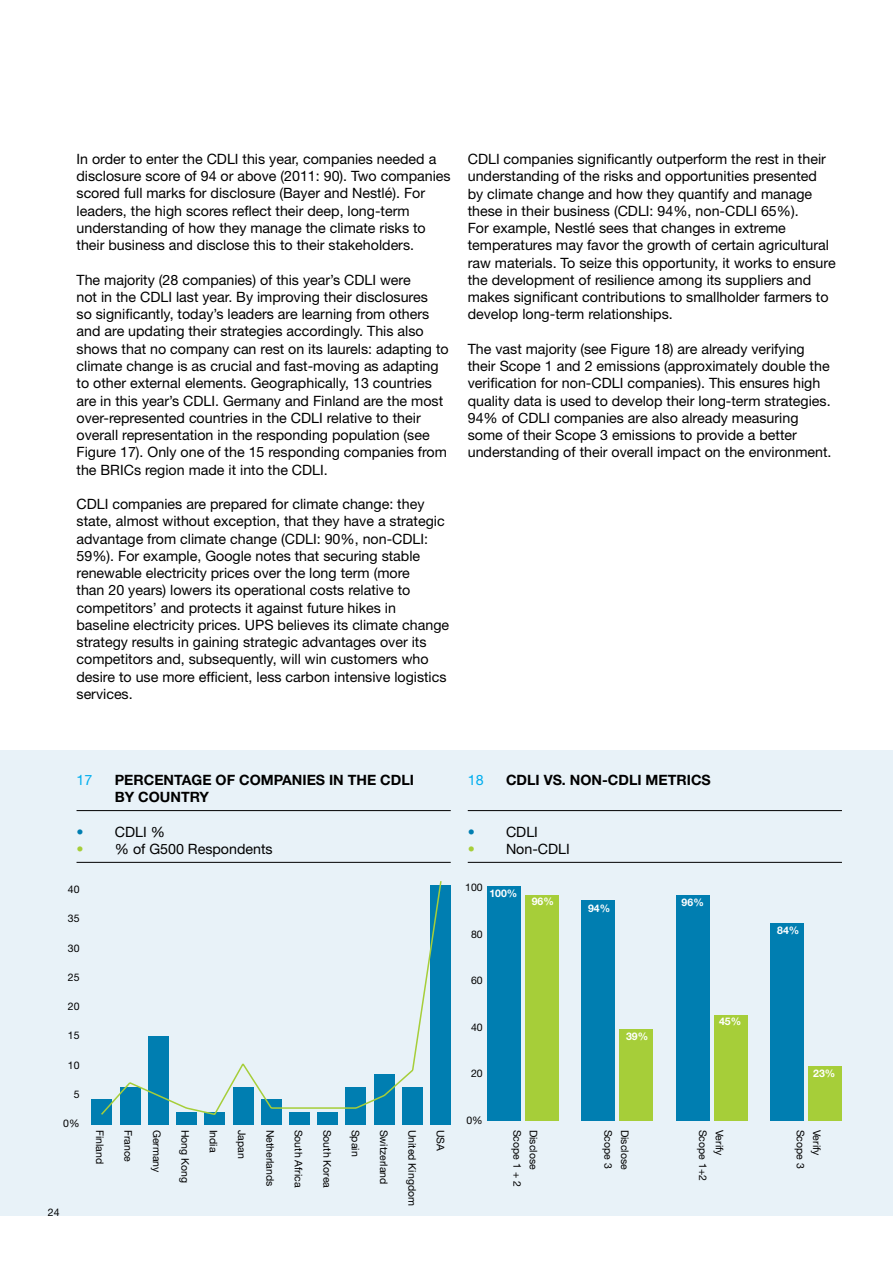
<style>
.page{position:relative;width:893px;height:1263px;background:#fff}
.page>*{position:absolute;margin:0;border:0;box-sizing:border-box;transform-origin:0 0}
.t1{font:14.25px/17.2px "Helvetica Neue LT Std";color:#000}
.t2{font:700 14.25px "Helvetica Neue LT Std";color:#000}
.t3{font:14.25px "Helvetica Neue LT Std";color:#00aeef}
.t4{font:10.5px "Helvetica Neue LT Std";color:#000}
.t5{font:700 10.5px "Helvetica Neue LT Std";color:#fff}
.s1{color:#007eb1}
.s2{color:#a6ce39}
</style>
<div class="page">
<div style="left:0;top:750px;width:893px;height:466px;background:#e8f2f8"></div>
<hr style="left:77px;top:810px;width:374px;height:1px;background:#000">
<hr style="left:77px;top:862px;width:374px;height:1px;background:#000">
<hr style="left:468px;top:810px;width:374px;height:1px;background:#000">
<hr style="left:468px;top:862px;width:374px;height:1px;background:#000">
<div style="left:92px;top:1100px;width:20px;height:25px;background:#007eb1"></div>
<div style="left:120px;top:1087px;width:20px;height:38px;background:#007eb1"></div>
<div style="left:148px;top:1037px;width:21px;height:88px;background:#007eb1"></div>
<div style="left:176px;top:1112px;width:21px;height:13px;background:#007eb1"></div>
<div style="left:205px;top:1112px;width:20px;height:13px;background:#007eb1"></div>
<div style="left:233px;top:1087px;width:20px;height:38px;background:#007eb1"></div>
<div style="left:261px;top:1100px;width:20px;height:25px;background:#007eb1"></div>
<div style="left:289px;top:1112px;width:21px;height:13px;background:#007eb1"></div>
<div style="left:318px;top:1112px;width:20px;height:13px;background:#007eb1"></div>
<div style="left:346px;top:1087px;width:20px;height:38px;background:#007eb1"></div>
<div style="left:374px;top:1075px;width:20px;height:50px;background:#007eb1"></div>
<div style="left:402px;top:1087px;width:20px;height:38px;background:#007eb1"></div>
<div style="left:430px;top:885px;width:21px;height:240px;background:#007eb1"></div>
<svg style="left:99px;top:881px;width:343px;height:235px"></svg>
<div style="left:525px;top:895px;width:34px;height:225px;background:#a6ce39"></div>
<div style="left:619px;top:1029px;width:34px;height:91px;background:#a6ce39"></div>
<div style="left:713px;top:1015px;width:34px;height:105px;background:#a6ce39"></div>
<div style="left:808px;top:1066px;width:34px;height:54px;background:#a6ce39"></div>
<div style="left:487px;top:885px;width:34px;height:235px;background:#007eb1"></div>
<div style="left:581px;top:900px;width:34px;height:220px;background:#007eb1"></div>
<div style="left:676px;top:895px;width:34px;height:225px;background:#007eb1"></div>
<div style="left:770px;top:923px;width:34px;height:197px;background:#007eb1"></div>
<p class="t1" style="left:77px;top:150px;width:376px">In order to enter the CDLI this year, companies needed a disclosure score of 94 or above (2011: 90). Two companies scored full marks for disclosure (Bayer and Nestlé). For leaders, the high scores reflect their deep, long-term understanding of how they manage the climate risks to their business and disclose this to their stakeholders.</p>
<p class="t1" style="left:77px;top:271px;width:374px">The majority (28 companies) of this year’s CDLI were<br>not in the CDLI last year. By improving their disclosures<br>so significantly, today’s leaders are learning from others and are updating their strategies accordingly. This also shows that no company can rest on its laurels: adapting to climate change is as crucial and fast-moving as adapting to other external elements. Geographically, 13 countries are in this year’s CDLI. Germany and Finland are the most over-represented countries in the CDLI relative to their overall representation in the responding population (see Figure 17). Only one of the 15 responding companies from the BRICs region made it into the CDLI.</p>
<p class="t1" style="left:77px;top:495px;width:374px">CDLI companies are prepared for climate change: they state, almost without exception, that they have a strategic advantage from climate change (CDLI: 90%, non-CDLI:<br>59%). For example, Google notes that securing stable renewable electricity prices over the long term (more<br>than 20 years) lowers its operational costs relative to competitors’ and protects it against future hikes in baseline electricity prices. UPS believes its climate change strategy results in gaining strategic advantages over its competitors and, subsequently, will win customers who desire to use more efficient, less carbon intensive logistics services.</p>
<p class="t1" style="left:468px;top:150px;width:369px">CDLI companies significantly outperform the rest in their understanding of the risks and opportunities presented by climate change and how they quantify and manage these in their business (CDLI: 94%, non-CDLI 65%).<br>For example, Nestlé sees that changes in extreme temperatures may favor the growth of certain agricultural raw materials. To seize this opportunity, it works to ensure the development of resilience among its suppliers and makes significant contributions to smallholder farmers to develop long-term relationships.</p>
<p class="t1" style="left:468px;top:340px;width:365px">The vast majority (see Figure 18) are already verifying their Scope 1 and 2 emissions (approximately double the verification for non-CDLI companies). This ensures high quality data is used to develop their long-term strategies.<br>94% of CDLI companies are also already measuring some of their Scope 3 emissions to provide a better understanding of their overall impact on the environment.</p>
<p class="t3" style="left:77px;top:771px;width:17px">17</p>
<p class="t2" style="left:115px;top:771px;width:21px">PERCENTAGE</p>
<p class="t2" style="left:216px;top:771px;width:34px">OF COMPANIES</p>
<p class="t2" style="left:329px;top:771px;width:29px">IN THE</p>
<p class="t2" style="left:380px;top:771px;width:35px">CDLI</p>
<p class="t2" style="left:77px;top:788px;width:25px">B</p>
<p class="t2" style="left:125px;top:788px;width:25px">Y COUNTR</p>
<p class="t2" style="left:200px;top:788px;width:11px">Y</p>
<p class="t1" style="left:77px;top:823px;width:90px"><span class="s1">•</span> CDLI %</p>
<p class="t1" style="left:77px;top:840px;width:198px"><span class="s2">•</span> % of G500 Respondents</p>
<p class="t4" style="left:68px;top:883px;width:13px">40</p>
<p class="t4" style="left:68px;top:912px;width:13px">35</p>
<p class="t4" style="left:68px;top:941px;width:13px">30</p>
<p class="t4" style="left:68px;top:971px;width:13px">25</p>
<p class="t4" style="left:68px;top:1000px;width:13px">20</p>
<p class="t4" style="left:68px;top:1029px;width:13px">15</p>
<p class="t4" style="left:68px;top:1058px;width:13px">10</p>
<p class="t4" style="left:74px;top:1088px;width:7px">5</p>
<p class="t4" style="left:63px;top:1117px;width:18px">0%</p>
<p class="t3" style="left:468px;top:771px;width:17px">18</p>
<p class="t2" style="left:506px;top:771px;width:75px">CDLI VS. NON</p>
<p class="t2" style="left:602px;top:771px;width:54px">-CDLI METRICS</p>
<p class="t1" style="left:468px;top:823px;width:72px"><span class="s1">•</span> CDLI</p>
<p class="t1" style="left:468px;top:840px;width:104px"><span class="s2">•</span> Non-CDLI</p>
<p class="t4" style="left:465px;top:881px;width:19px">100</p>
<p class="t4" style="left:471px;top:928px;width:13px">80</p>
<p class="t4" style="left:471px;top:974px;width:13px">60</p>
<p class="t4" style="left:471px;top:1021px;width:13px">40</p>
<p class="t4" style="left:471px;top:1067px;width:13px">20</p>
<p class="t4" style="left:466px;top:1114px;width:18px">0%</p>
<p class="t5" style="left:489px;top:887px;width:30px">100%</p>
<p class="t5" style="left:532px;top:894px;width:24px">96%</p>
<p class="t5" style="left:588px;top:901px;width:24px">94%</p>
<p class="t5" style="left:626px;top:1030px;width:24px">39%</p>
<p class="t5" style="left:682px;top:896px;width:24px">96%</p>
<p class="t5" style="left:719px;top:1015px;width:24px">45%</p>
<p class="t5" style="left:777px;top:923px;width:24px">84%</p>
<p class="t5" style="left:813px;top:1067px;width:24px">23%</p>
<p class="t4" style="left:48px;top:1206px;width:13px">24</p>
<p class="t4" style="left:106px;top:1130px;width:36px;rotate:90deg">Finland</p>
<p class="t4" style="left:135px;top:1130px;width:34px;rotate:90deg">France</p>
<p class="t4" style="left:163px;top:1130px;width:44px;rotate:90deg">Germany</p>
<p class="t4" style="left:191px;top:1130px;width:55px;rotate:90deg">Hong Kong</p>
<p class="t4" style="left:220px;top:1130px;width:24px;rotate:90deg">India</p>
<p class="t4" style="left:248px;top:1130px;width:30px;rotate:90deg">Japan</p>
<p class="t4" style="left:277px;top:1130px;width:58px;rotate:90deg">Netherlands</p>
<p class="t4" style="left:305px;top:1130px;width:59px;rotate:90deg">South Africa</p>
<p class="t4" style="left:333px;top:1130px;width:60px;rotate:90deg">South Korea</p>
<p class="t4" style="left:362px;top:1130px;width:28px;rotate:90deg">Spain</p>
<p class="t4" style="left:390px;top:1130px;width:56px;rotate:90deg">Switzerland</p>
<p class="t4" style="left:419px;top:1130px;width:78px;rotate:90deg">United Kingdom</p>
<p class="t4" style="left:447px;top:1130px;width:23px;rotate:90deg">USA</p>
<p class="t4" style="left:523px;top:1130px;width:59px;rotate:90deg">Scope 1 + 2</p>
<p class="t4" style="left:540px;top:1130px;width:41px;rotate:90deg">Disclose</p>
<p class="t4" style="left:615px;top:1130px;width:41px;rotate:90deg">Scope 3</p>
<p class="t4" style="left:631px;top:1130px;width:41px;rotate:90deg">Disclose</p>
<p class="t4" style="left:709px;top:1130px;width:53px;rotate:90deg">Scope 1+2</p>
<p class="t4" style="left:726px;top:1130px;width:27px;rotate:90deg">Verify</p>
<p class="t4" style="left:807px;top:1130px;width:41px;rotate:90deg">Scope 3</p>
<p class="t4" style="left:823px;top:1130px;width:27px;rotate:90deg">Verify</p>
</div>
